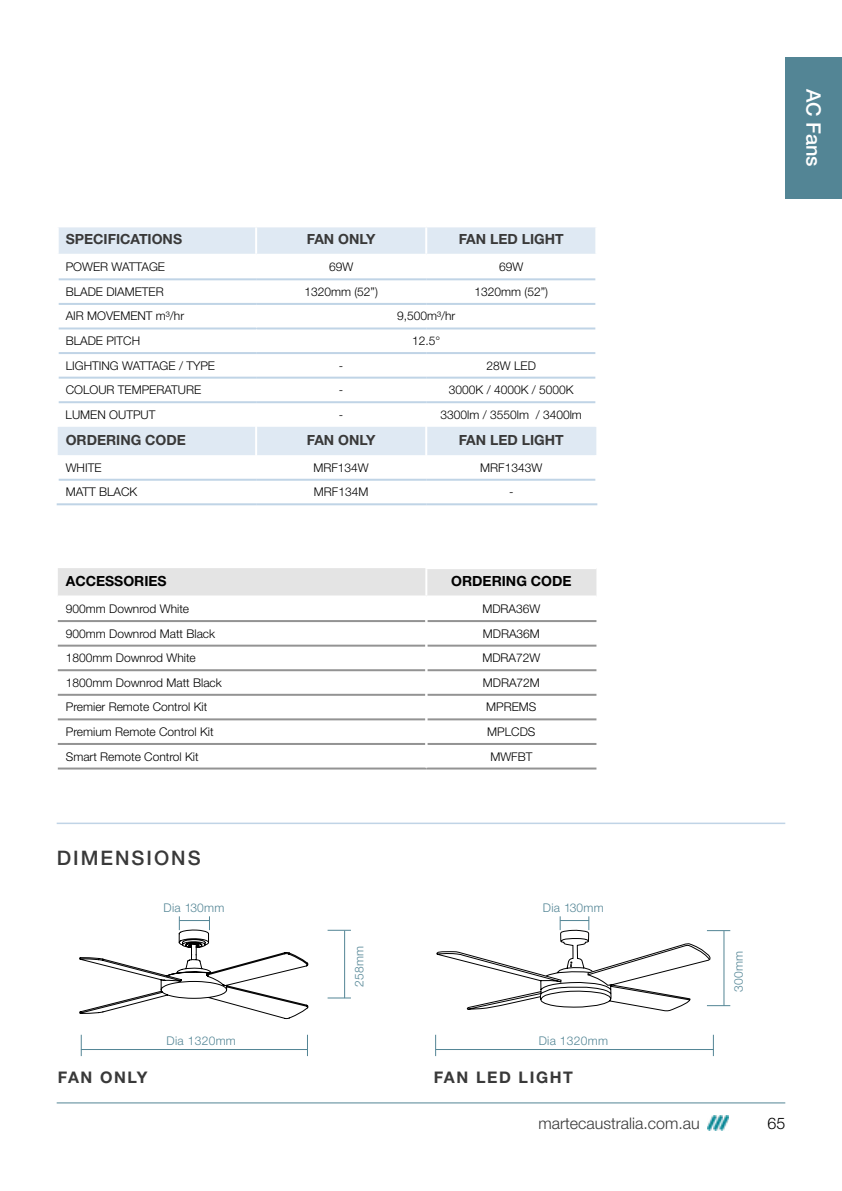
<style>
.page{position:relative;width:842px;height:1191px;background:#fff}
.page>*{position:absolute;margin:0;border:0;box-sizing:border-box;transform-origin:0 0}
.t1{font:500 20px "Helvetica Neue LT Std";letter-spacing:.1em;color:#393939}
.t2{font:500 20px "Helvetica Neue LT Std";color:#fff}
.t3{font:300 16px "Helvetica Neue LT Std";color:#393939}
.t4{font:700 16px "Helvetica Neue LT Std";letter-spacing:.1em;color:#393939}
.t5{font:300 16px "Helvetica Neue LT Std";color:#000}
.t6{font:700 14px "Helvetica Neue LT Std";color:#393939}
.t7{font:700 14px "Helvetica Neue LT Std";color:#000}
.t8{font:300 12px "Helvetica Neue LT Std";color:#000}
.t9{font:300 12px "Helvetica Neue LT Std";letter-spacing:.025em;color:#538595}
</style>
<div class="page">
<div style="left:785px;top:57px;width:57px;height:141px;background:#538595"></div>
<hr style="left:57px;top:822px;width:728px;height:2px;background:#c0d4e6">
<hr style="left:57px;top:1102px;width:728px;height:1px;background:#538595">
<img style="left:707px;top:1115px;width:21px;height:15px">
<svg style="left:58px;top:227px;width:538px;height:228px"></svg>
<hr style="left:57px;top:254px;width:199px;height:2px;background:#fff">
<hr style="left:256px;top:254px;width:170px;height:2px;background:#fff">
<hr style="left:426px;top:254px;width:171px;height:2px;background:#fff">
<hr style="left:57px;top:227px;width:2px;height:27px;background:#fff">
<hr style="left:255px;top:227px;width:2px;height:27px;background:#fff">
<hr style="left:425px;top:227px;width:2px;height:27px;background:#fff">
<hr style="left:595px;top:227px;width:2px;height:27px;background:#fff">
<hr style="left:57px;top:256px;width:2px;height:23px;background:#fff">
<hr style="left:255px;top:256px;width:2px;height:22px;background:#fff">
<hr style="left:425px;top:256px;width:2px;height:22px;background:#fff">
<hr style="left:595px;top:256px;width:2px;height:23px;background:#fff">
<hr style="left:57px;top:279px;width:2px;height:25px;background:#fff">
<hr style="left:255px;top:280px;width:2px;height:23px;background:#fff">
<hr style="left:425px;top:280px;width:2px;height:23px;background:#fff">
<hr style="left:595px;top:279px;width:2px;height:25px;background:#fff">
<hr style="left:595px;top:304px;width:2px;height:24px;background:#fff">
<hr style="left:595px;top:328px;width:2px;height:25px;background:#fff">
<hr style="left:57px;top:353px;width:2px;height:25px;background:#fff">
<hr style="left:255px;top:354px;width:2px;height:23px;background:#fff">
<hr style="left:425px;top:354px;width:2px;height:23px;background:#fff">
<hr style="left:595px;top:353px;width:2px;height:25px;background:#fff">
<hr style="left:57px;top:378px;width:2px;height:24px;background:#fff">
<hr style="left:255px;top:379px;width:2px;height:22px;background:#fff">
<hr style="left:425px;top:379px;width:2px;height:22px;background:#fff">
<hr style="left:595px;top:378px;width:2px;height:24px;background:#fff">
<hr style="left:57px;top:402px;width:2px;height:25px;background:#fff">
<hr style="left:255px;top:403px;width:2px;height:24px;background:#fff">
<hr style="left:425px;top:403px;width:2px;height:24px;background:#fff">
<hr style="left:595px;top:402px;width:2px;height:25px;background:#fff">
<hr style="left:255px;top:427px;width:2px;height:28px;background:#fff">
<hr style="left:425px;top:427px;width:2px;height:28px;background:#fff">
<hr style="left:256px;top:303px;width:170px;height:2px;background:#c0d4e6">
<hr style="left:256px;top:327px;width:170px;height:2px;background:#c0d4e6">
<hr style="left:426px;top:327px;width:169px;height:2px;background:#c0d4e6">
<hr style="left:426px;top:303px;width:169px;height:2px;background:#c0d4e6">
<hr style="left:57px;top:304px;width:2px;height:24px;background:#fff">
<hr style="left:57px;top:328px;width:2px;height:25px;background:#fff">
<hr style="left:256px;top:352px;width:170px;height:2px;background:#c0d4e6">
<hr style="left:426px;top:352px;width:169px;height:2px;background:#c0d4e6">
<hr style="left:255px;top:305px;width:2px;height:22px;background:#fff">
<hr style="left:255px;top:329px;width:2px;height:23px;background:#fff">
<hr style="left:59px;top:377px;width:197px;height:2px;background:#c0d4e6">
<hr style="left:256px;top:377px;width:170px;height:2px;background:#c0d4e6">
<hr style="left:426px;top:377px;width:169px;height:2px;background:#c0d4e6">
<hr style="left:59px;top:401px;width:197px;height:2px;background:#c0d4e6">
<hr style="left:256px;top:401px;width:170px;height:2px;background:#c0d4e6">
<hr style="left:426px;top:401px;width:169px;height:2px;background:#c0d4e6">
<hr style="left:59px;top:479px;width:197px;height:2px;background:#c0d4e6">
<hr style="left:256px;top:479px;width:170px;height:2px;background:#c0d4e6">
<hr style="left:426px;top:479px;width:169px;height:2px;background:#c0d4e6">
<hr style="left:57px;top:503px;width:199px;height:2px;background:#c0d4e6">
<hr style="left:256px;top:503px;width:170px;height:2px;background:#c0d4e6">
<hr style="left:426px;top:503px;width:171px;height:2px;background:#c0d4e6">
<hr style="left:59px;top:303px;width:197px;height:2px;background:#c0d4e6">
<hr style="left:59px;top:327px;width:197px;height:2px;background:#c0d4e6">
<hr style="left:59px;top:352px;width:197px;height:2px;background:#c0d4e6">
<hr style="left:59px;top:278px;width:197px;height:2px;background:#c0d4e6">
<hr style="left:256px;top:278px;width:170px;height:2px;background:#c0d4e6">
<hr style="left:426px;top:278px;width:169px;height:2px;background:#c0d4e6">
<div style="left:58px;top:568px;width:538px;height:27px;background:#e4e4e4"></div>
<hr style="left:425px;top:567px;width:171px;height:2px;background:#fff">
<hr style="left:425px;top:569px;width:2px;height:26px;background:#fff">
<hr style="left:58px;top:620px;width:367px;height:2px;background:#939393">
<hr style="left:427px;top:620px;width:169px;height:2px;background:#939393">
<hr style="left:58px;top:644px;width:367px;height:2px;background:#939393">
<hr style="left:427px;top:644px;width:169px;height:2px;background:#939393">
<hr style="left:58px;top:669px;width:367px;height:2px;background:#939393">
<hr style="left:427px;top:669px;width:169px;height:2px;background:#939393">
<hr style="left:58px;top:694px;width:367px;height:2px;background:#939393">
<hr style="left:427px;top:694px;width:169px;height:2px;background:#939393">
<hr style="left:58px;top:718px;width:367px;height:2px;background:#939393">
<hr style="left:427px;top:718px;width:169px;height:2px;background:#939393">
<hr style="left:58px;top:743px;width:367px;height:2px;background:#939393">
<hr style="left:427px;top:743px;width:169px;height:2px;background:#939393">
<hr style="left:58px;top:767px;width:368px;height:2px;background:#939393">
<hr style="left:426px;top:767px;width:170px;height:2px;background:#939393">
<hr style="left:436px;top:1049px;width:277px;height:1px;background:#538595">
<hr style="left:81px;top:1049px;width:226px;height:1px;background:#538595">
<hr style="left:344px;top:931px;width:1px;height:66px;background:#538595">
<svg style="left:328px;top:930px;width:23px;height:1px"></svg>
<svg style="left:328px;top:997px;width:23px;height:1px"></svg>
<svg style="left:713px;top:1034px;width:1px;height:22px"></svg>
<svg style="left:307px;top:1034px;width:1px;height:22px"></svg>
<svg style="left:81px;top:1034px;width:1px;height:22px"></svg>
<svg style="left:435px;top:1034px;width:1px;height:22px"></svg>
<svg style="left:436px;top:916px;width:294px;height:95px"></svg>
<svg style="left:79px;top:916px;width:229px;height:103px"></svg>
<p class="t6" style="left:66px;top:231px;width:118px">SPECIFICATIONS</p>
<p class="t6" style="left:307px;top:231px;width:70px">FAN ONLY</p>
<p class="t6" style="left:459px;top:231px;width:107px">FAN LED LIGHT</p>
<p class="t8" style="left:66px;top:260px;width:101px">POWER WATTAGE</p>
<p class="t8" style="left:329px;top:260px;width:26px">69W</p>
<p class="t8" style="left:499px;top:260px;width:26px">69W</p>
<p class="t8" style="left:66px;top:284px;width:100px">BLADE DIAMETER</p>
<p class="t8" style="left:304px;top:284px;width:75px">1320mm (52”)</p>
<p class="t8" style="left:474px;top:284px;width:75px">1320mm (52”)</p>
<p class="t8" style="left:66px;top:309px;width:120px">AIR MOVEMENT m³/hr</p>
<p class="t8" style="left:397px;top:309px;width:60px">9,500m³/hr</p>
<p class="t8" style="left:66px;top:333px;width:76px">BLADE PITCH</p>
<p class="t8" style="left:412px;top:333px;width:30px">12.5°</p>
<p class="t8" style="left:66px;top:358px;width:151px">LIGHTING WATTAGE / TYPE</p>
<p class="t8" style="left:339px;top:358px;width:6px">-</p>
<p class="t8" style="left:487px;top:358px;width:51px">28W LED</p>
<p class="t8" style="left:66px;top:382px;width:137px">COLOUR TEMPERATURE</p>
<p class="t8" style="left:339px;top:382px;width:6px">-</p>
<p class="t8" style="left:449px;top:382px;width:126px">3000K / 4000K / 5000K</p>
<p class="t8" style="left:66px;top:407px;width:91px">LUMEN OUTPUT</p>
<p class="t8" style="left:339px;top:407px;width:6px">-</p>
<p class="t8" style="left:441px;top:407px;width:143px">3300lm / 3550lm / 3400lm</p>
<p class="t6" style="left:66px;top:431px;width:122px">ORDERING CODE</p>
<p class="t6" style="left:307px;top:431px;width:70px">FAN ONLY</p>
<p class="t6" style="left:459px;top:431px;width:107px">FAN LED LIGHT</p>
<p class="t8" style="left:66px;top:460px;width:37px">WHITE</p>
<p class="t8" style="left:313px;top:460px;width:57px">MRF134W</p>
<p class="t8" style="left:480px;top:460px;width:64px">MRF1343W</p>
<p class="t8" style="left:66px;top:485px;width:73px">MATT BLACK</p>
<p class="t8" style="left:314px;top:485px;width:56px">MRF134M</p>
<p class="t8" style="left:509px;top:485px;width:6px">-</p>
<p class="t7" style="left:66px;top:572px;width:102px">ACCESSORIES</p>
<p class="t7" style="left:451px;top:572px;width:122px">ORDERING CODE</p>
<p class="t8" style="left:66px;top:601px;width:125px">900mm Downrod White</p>
<p class="t8" style="left:482px;top:601px;width:60px">MDRA36W</p>
<p class="t8" style="left:66px;top:626px;width:151px">900mm Downrod Matt Black</p>
<p class="t8" style="left:483px;top:626px;width:59px">MDRA36M</p>
<p class="t8" style="left:66px;top:650px;width:132px">1800mm Downrod White</p>
<p class="t8" style="left:482px;top:650px;width:60px">MDRA72W</p>
<p class="t8" style="left:66px;top:675px;width:158px">1800mm Downrod Matt Black</p>
<p class="t8" style="left:483px;top:675px;width:59px">MDRA72M</p>
<p class="t8" style="left:66px;top:699px;width:143px">Premier Remote Control Kit</p>
<p class="t8" style="left:486px;top:699px;width:52px">MPREMS</p>
<p class="t8" style="left:66px;top:724px;width:149px">Premium Remote Control Kit</p>
<p class="t8" style="left:487px;top:724px;width:50px">MPLCDS</p>
<p class="t8" style="left:66px;top:749px;width:134px">Smart Remote Control Kit</p>
<p class="t8" style="left:490px;top:749px;width:43px">MWFBT</p>
<h1 class="t2" style="left:825px;top:88px;width:80px;rotate:90deg">AC Fans</h1>
<h1 class="t1" style="left:57px;top:846px;width:145px">DIMENSIONS</h1>
<p class="t9" style="left:164px;top:900px;width:62px">Dia 130mm</p>
<p class="t9" style="left:543px;top:900px;width:62px">Dia 130mm</p>
<p class="t9" style="left:352px;top:987px;width:43px;rotate:-90deg">258mm</p>
<p class="t9" style="left:167px;top:1033px;width:71px">Dia 1320mm</p>
<p class="t9" style="left:539px;top:1033px;width:71px">Dia 1320mm</p>
<h2 class="t4" style="left:58px;top:1067px;width:91px">FAN ONLY</h2>
<h2 class="t4" style="left:434px;top:1067px;width:141px">FAN LED LIGHT</h2>
<p class="t9" style="left:731px;top:992px;width:43px;rotate:-90deg">300mm</p>
<h2 class="t3" style="left:538px;top:1113px;width:163px">martecaustralia.com.au</h2>
<h2 class="t5" style="left:767px;top:1113px;width:19px">65</h2>
</div>
